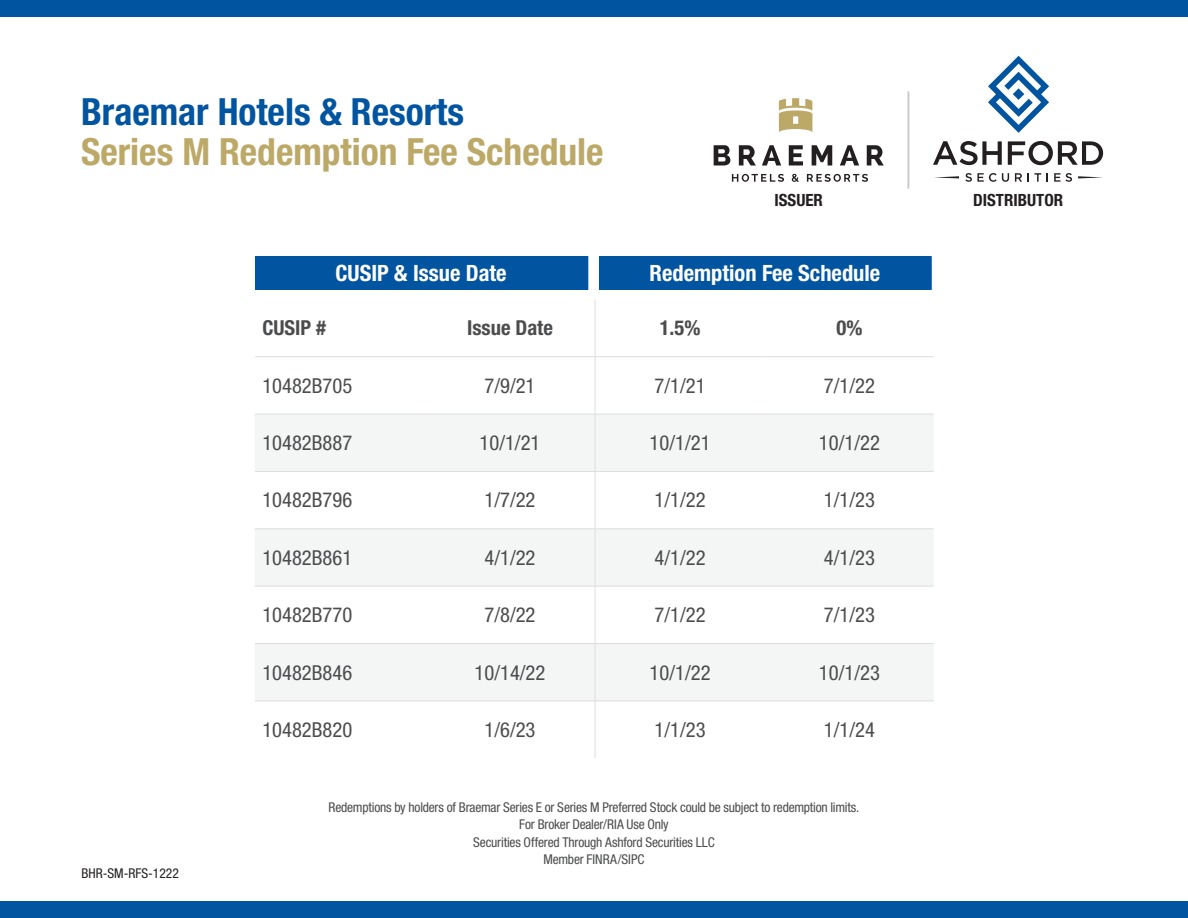
<style>
.page{position:relative;width:1188px;height:918px;background:#fff}
.page>*{position:absolute;margin:0;border:0;box-sizing:border-box;transform-origin:0 0}
.t1{font:700 condensed 37.5px "Helvetica Neue LT Std";color:#bca867}
.t2{font:700 condensed 37.5px "Helvetica Neue LT Std";color:#0154a0}
.t3{font:700 condensed 22.5px "Helvetica Neue LT Std";color:#fff}
.t4{font:condensed 20.7px "Helvetica Neue LT Std";color:#4b4c4d}
.t5{font:700 condensed 20.7px "Helvetica Neue LT Std";color:#4b4c4d}
.t6{font:700 condensed 16.8px "Helvetica Neue LT Std";color:#231f20}
.t7{font:condensed 13.5px "Helvetica Neue LT Std";letter-spacing:-.015em;color:#4b4c4d}
.t8{font:condensed 13.5px "Helvetica Neue LT Std";color:#231f20}
</style>
<div class="page">
<hr style="left:907px;top:91px;width:2px;height:98px;background:#c7c8ca">
<div style="left:0;top:0;width:1188px;height:17px;background:#0154a0"></div>
<div style="left:0;top:901px;width:1188px;height:17px;background:#0154a0"></div>
<svg style="left:714px;top:145px;width:16px;height:20px"></svg>
<svg style="left:739px;top:145px;width:17px;height:20px"></svg>
<svg style="left:762px;top:145px;width:19px;height:20px"></svg>
<svg style="left:789px;top:145px;width:14px;height:20px"></svg>
<svg style="left:812px;top:145px;width:20px;height:20px"></svg>
<svg style="left:840px;top:145px;width:19px;height:20px"></svg>
<svg style="left:867px;top:145px;width:17px;height:20px"></svg>
<svg style="left:732px;top:174px;width:52px;height:8px"></svg>
<svg style="left:792px;top:174px;width:7px;height:8px"></svg>
<svg style="left:807px;top:174px;width:61px;height:8px"></svg>
<svg style="left:779px;top:98px;width:33px;height:34px"></svg>
<svg style="left:933px;top:141px;width:69px;height:24px"></svg>
<svg style="left:1008px;top:141px;width:95px;height:24px"></svg>
<svg style="left:965px;top:173px;width:44px;height:9px"></svg>
<svg style="left:1015px;top:173px;width:7px;height:9px"></svg>
<svg style="left:1028px;top:173px;width:13px;height:9px"></svg>
<svg style="left:1054px;top:173px;width:18px;height:9px"></svg>
<svg style="left:934px;top:176px;width:25px;height:2px"></svg>
<svg style="left:1078px;top:176px;width:25px;height:2px"></svg>
<svg style="left:988px;top:56px;width:61px;height:77px"></svg>
<div style="left:255px;top:256px;width:332px;height:34px;background:#0154a0"></div>
<hr style="left:586px;top:256px;width:2px;height:34px;background:#0154a0">
<div style="left:599px;top:256px;width:332px;height:34px;background:#0154a0"></div>
<hr style="left:930px;top:256px;width:2px;height:34px;background:#0154a0">
<svg style="left:255px;top:415px;width:679px;height:285px;fill:#f4f5f5"></svg>
<hr style="left:255px;top:356px;width:170px;height:1px;background:#dcdddf">
<hr style="left:425px;top:356px;width:170px;height:1px;background:#dcdddf">
<hr style="left:595px;top:356px;width:170px;height:1px;background:#dcdddf">
<hr style="left:765px;top:356px;width:169px;height:1px;background:#dcdddf">
<hr style="left:255px;top:414px;width:170px;height:1px;background:#dcdddf">
<hr style="left:425px;top:414px;width:170px;height:1px;background:#dcdddf">
<hr style="left:595px;top:414px;width:170px;height:1px;background:#dcdddf">
<hr style="left:765px;top:414px;width:169px;height:1px;background:#dcdddf">
<hr style="left:255px;top:471px;width:170px;height:1px;background:#dcdddf">
<hr style="left:425px;top:471px;width:170px;height:1px;background:#dcdddf">
<hr style="left:595px;top:471px;width:170px;height:1px;background:#dcdddf">
<hr style="left:765px;top:471px;width:169px;height:1px;background:#dcdddf">
<hr style="left:255px;top:528px;width:170px;height:1px;background:#dcdddf">
<hr style="left:425px;top:528px;width:170px;height:1px;background:#dcdddf">
<hr style="left:595px;top:528px;width:170px;height:1px;background:#dcdddf">
<hr style="left:765px;top:528px;width:169px;height:1px;background:#dcdddf">
<hr style="left:255px;top:586px;width:170px;height:1px;background:#dcdddf">
<hr style="left:425px;top:586px;width:170px;height:1px;background:#dcdddf">
<hr style="left:595px;top:586px;width:170px;height:1px;background:#dcdddf">
<hr style="left:765px;top:586px;width:169px;height:1px;background:#dcdddf">
<hr style="left:255px;top:643px;width:170px;height:1px;background:#dcdddf">
<hr style="left:425px;top:643px;width:170px;height:1px;background:#dcdddf">
<hr style="left:595px;top:643px;width:170px;height:1px;background:#dcdddf">
<hr style="left:765px;top:643px;width:169px;height:1px;background:#dcdddf">
<hr style="left:255px;top:700px;width:170px;height:1px;background:#dcdddf">
<hr style="left:425px;top:700px;width:170px;height:1px;background:#dcdddf">
<hr style="left:595px;top:700px;width:170px;height:1px;background:#dcdddf">
<hr style="left:765px;top:700px;width:169px;height:1px;background:#dcdddf">
<hr style="left:595px;top:299px;width:1px;height:57px;background:#dcdddf">
<hr style="left:595px;top:357px;width:1px;height:57px;background:#dcdddf">
<hr style="left:595px;top:415px;width:1px;height:56px;background:#dcdddf">
<hr style="left:595px;top:472px;width:1px;height:56px;background:#dcdddf">
<hr style="left:595px;top:529px;width:1px;height:57px;background:#dcdddf">
<hr style="left:595px;top:587px;width:1px;height:56px;background:#dcdddf">
<hr style="left:595px;top:644px;width:1px;height:56px;background:#dcdddf">
<hr style="left:595px;top:701px;width:1px;height:57px;background:#dcdddf">
<p class="t2" style="left:81px;top:89px;width:385px">Braemar Hotels &amp; Resorts</p>
<p class="t1" style="left:81px;top:129px;width:524px">Series M Redemption Fee Schedule</p>
<p class="t6" style="left:775px;top:190px;width:50px">ISSUER</p>
<p class="t6" style="left:973px;top:190px;width:91px">DISTRIBUTOR</p>
<p class="t3" style="left:336px;top:259px;width:173px">CUSIP &amp; Issue Date</p>
<p class="t3" style="left:650px;top:259px;width:232px">Redemption Fee Schedule</p>
<p class="t5" style="left:262px;top:315px;width:65px">CUSIP #</p>
<p class="t5" style="left:467px;top:315px;width:87px">Issue Date</p>
<p class="t5" style="left:660px;top:315px;width:42px">1.5%</p>
<p class="t5" style="left:837px;top:315px;width:27px">0%</p>
<p class="t4" style="left:262px;top:373px;width:91px">10482B705</p>
<p class="t4" style="left:484px;top:373px;width:53px">7/9/21</p>
<p class="t4" style="left:655px;top:373px;width:53px">7/1/21</p>
<p class="t4" style="left:824px;top:373px;width:53px">7/1/22</p>
<p class="t4" style="left:262px;top:431px;width:91px">10482B887</p>
<p class="t4" style="left:480px;top:431px;width:62px">10/1/21</p>
<p class="t4" style="left:650px;top:431px;width:62px">10/1/21</p>
<p class="t4" style="left:819px;top:431px;width:62px">10/1/22</p>
<p class="t4" style="left:262px;top:488px;width:91px">10482B796</p>
<p class="t4" style="left:484px;top:488px;width:53px">1/7/22</p>
<p class="t4" style="left:655px;top:488px;width:53px">1/1/22</p>
<p class="t4" style="left:824px;top:488px;width:53px">1/1/23</p>
<p class="t4" style="left:262px;top:546px;width:91px">10482B861</p>
<p class="t4" style="left:484px;top:546px;width:53px">4/1/22</p>
<p class="t4" style="left:655px;top:546px;width:53px">4/1/22</p>
<p class="t4" style="left:824px;top:546px;width:53px">4/1/23</p>
<p class="t4" style="left:262px;top:603px;width:91px">10482B770</p>
<p class="t4" style="left:484px;top:603px;width:53px">7/8/22</p>
<p class="t4" style="left:655px;top:603px;width:53px">7/1/22</p>
<p class="t4" style="left:824px;top:603px;width:53px">7/1/23</p>
<p class="t4" style="left:262px;top:660px;width:91px">10482B846</p>
<p class="t4" style="left:475px;top:660px;width:72px">10/14/22</p>
<p class="t4" style="left:650px;top:660px;width:62px">10/1/22</p>
<p class="t4" style="left:819px;top:660px;width:62px">10/1/23</p>
<p class="t4" style="left:262px;top:718px;width:91px">10482B820</p>
<p class="t4" style="left:484px;top:718px;width:53px">1/6/23</p>
<p class="t4" style="left:655px;top:718px;width:53px">1/1/23</p>
<p class="t4" style="left:824px;top:718px;width:53px">1/1/24</p>
<p class="t8" style="left:81px;top:865px;width:99px">BHR-SM-RFS-1222</p>
<p class="t7" style="left:329px;top:800px;width:532px">Redemptions by holders of Braemar Series E or Series M Preferred Stock could be subject to redemption limits.</p>
<p class="t7" style="left:519px;top:817px;width:151px">For Broker Dealer/RIA Use Only</p>
<p class="t7" style="left:473px;top:834px;width:243px">Securities Offered Through Ashford Securities LLC</p>
<p class="t7" style="left:543px;top:851px;width:103px">Member FINRA/SIPC</p>
</div>
